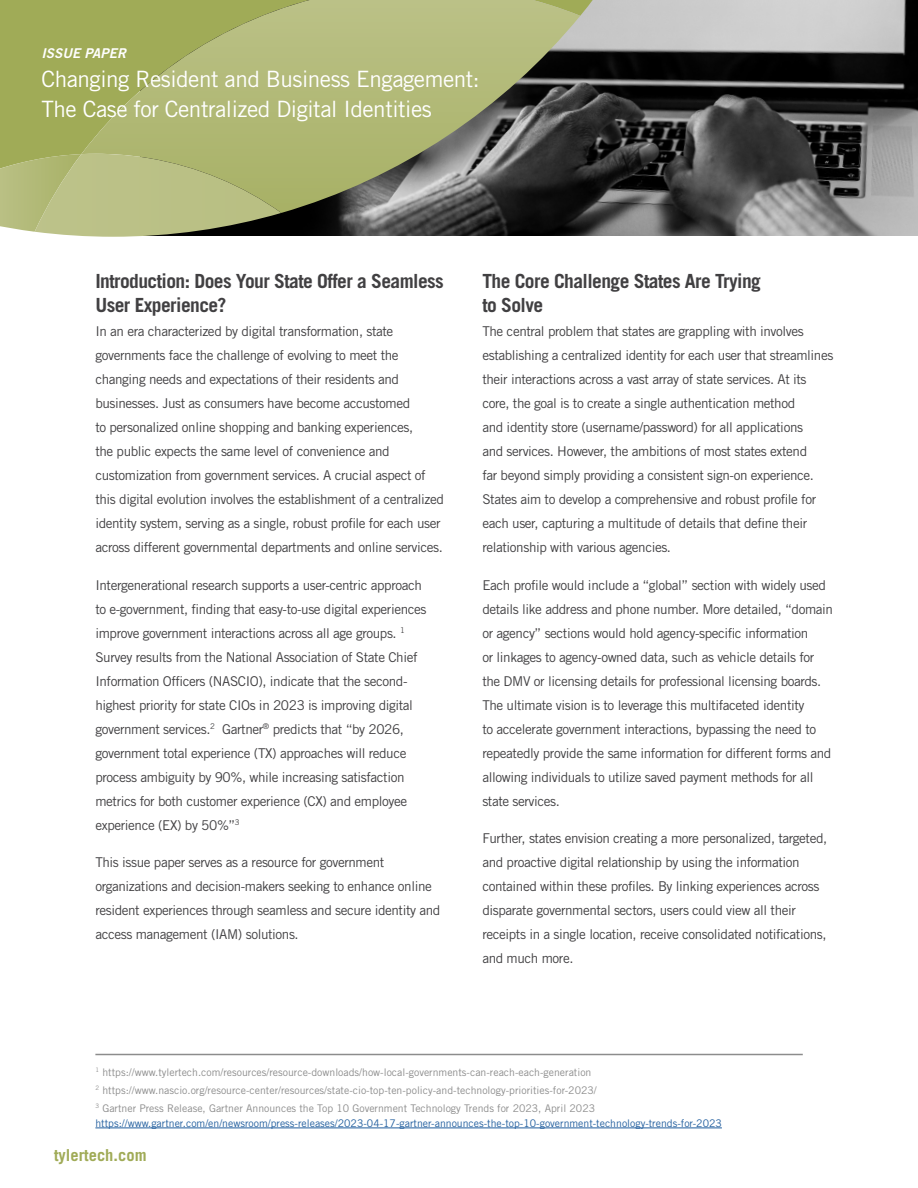
<style>
.page{position:relative;width:918px;height:1188px;background:#fff}
.page>*{position:absolute;margin:0;border:0;box-sizing:border-box;transform-origin:0 0}
.t1{font:22.5px/30px "Trade Gothic LT Std";letter-spacing:-.02em;color:#fff}
.t2{font:700 19.5px/24px "Trade Gothic LT Std";letter-spacing:-.03em;color:#414042}
.t3{font:700 16.5px "Trade Gothic LT Std";color:#a0ab57}
.t4{font:13.5px/24px "Trade Gothic LT Std";letter-spacing:-.03em;color:#414042}
.t5{font:italic 13.5px "Trade Gothic Bold Two";color:#fff}
.t6{font:10.5px/18px "Trade Gothic";color:#8c8c8c}
.t7{font:10.5px "Trade Gothic";color:#215e9e}
</style>
<div class="page">
<hr style="left:95px;top:1128px;width:627px;height:1px;background:#215e9e">
<hr style="left:95px;top:1054px;width:708px;height:1px;background:#8c8c8c">
<img style="left:281px;top:0;width:637px;height:235px">
<svg style="left:0;top:0;width:609px;height:173px;background:#8b9356"></svg>
<svg style="left:81px;top:0;width:499px;height:213px;background:#999f6b"></svg>
<svg style="left:0;top:153px;width:281px;height:84px;background:#aeb47b"></svg>
<p class="t5" style="left:41px;top:45px;width:86px">ISSUE PAPER</p>
<h1 class="t1" style="left:41px;top:64px;width:440px">Changing Resident and Business Engagement:<br>The Case for Centralized Digital Identities</h1>
<h2 class="t2" style="left:95px;top:269px;width:350px">Introduction: Does Your State Offer a Seamless<br>User Experience?</h2>
<p class="t4" style="left:95px;top:319px;width:350px">In an era characterized by digital transformation, state governments face the challenge of evolving to meet the changing needs and expectations of their residents and businesses. Just as consumers have become accustomed<br>to personalized online shopping and banking experiences,<br>the public expects the same level of convenience and customization from government services. A crucial aspect of this digital evolution involves the establishment of a centralized identity system, serving as a single, robust profile for each user across different governmental departments and online services.</p>
<p class="t4" style="left:95px;top:573px;width:333px">Intergenerational research supports a user-centric approach to e-government, finding that easy-to-use digital experiences improve government interactions across all age groups. <sup>1<br></sup>Survey results from the National Association of State Chief Information Officers (NASCIO), indicate that the second&shy;highest priority for state CIOs in 2023 is improving digital government services.<sup>2</sup> Gartner<sup>®</sup> predicts that “by 2026, government total experience (TX) approaches will reduce process ambiguity by 90%, while increasing satisfaction metrics for both customer experience (CX) and employee experience (EX) by 50%”<sup>3</sup></p>
<p class="t4" style="left:95px;top:850px;width:347px">This issue paper serves as a resource for government organizations and decision-makers seeking to enhance online resident experiences through seamless and secure identity and access management (IAM) solutions.</p>
<h2 class="t2" style="left:482px;top:269px;width:280px">The Core Challenge States Are Trying to Solve</h2>
<p class="t4" style="left:482px;top:319px;width:352px">The central problem that states are grappling with involves establishing a centralized identity for each user that streamlines their interactions across a vast array of state services. At its core, the goal is to create a single authentication method<br>and identity store (username/password) for all applications<br>and services. However, the ambitions of most states extend<br>far beyond simply providing a consistent sign-on experience.<br>States aim to develop a comprehensive and robust profile for each user, capturing a multitude of details that define their relationship with various agencies.</p>
<p class="t4" style="left:482px;top:573px;width:352px">Each profile would include a “global” section with widely used details like address and phone number. More detailed, “domain or agency” sections would hold agency-specific information<br>or linkages to agency-owned data, such as vehicle details for the DMV or licensing details for professional licensing boards.<br>The ultimate vision is to leverage this multifaceted identity<br>to accelerate government interactions, bypassing the need to repeatedly provide the same information for different forms and allowing individuals to utilize saved payment methods for all state services.</p>
<p class="t4" style="left:482px;top:826px;width:346px">Further, states envision creating a more personalized, targeted, and proactive digital relationship by using the information contained within these profiles. By linking experiences across disparate governmental sectors, users could view all their receipts in a single location, receive consolidated notifications, and much more.</p>
<p class="t6" style="left:95px;top:1063px;width:503px"><sup>1</sup> https://www.tylertech.com/resources/resource-downloads/how-local-governments-can-reach-each-generation<br><sup>2</sup> https://www.nascio.org/resource-center/resources/state-cio-top-ten-policy-and-technology-priorities-for-2023/<br><sup>3</sup> Gartner Press Release, Gartner Announces the Top 10 Government Technology Trends for 2023, April 2023</p>
<p class="t7" style="left:95px;top:1117px;width:628px">https://www.gartner.com/en/newsroom/press-releases/2023-04-17-gartner-announces-the-top-10-government-technology-trends-for-2023</p>
<p class="t3" style="left:54px;top:1145px;width:94px">tylertech.com</p>
</div>
